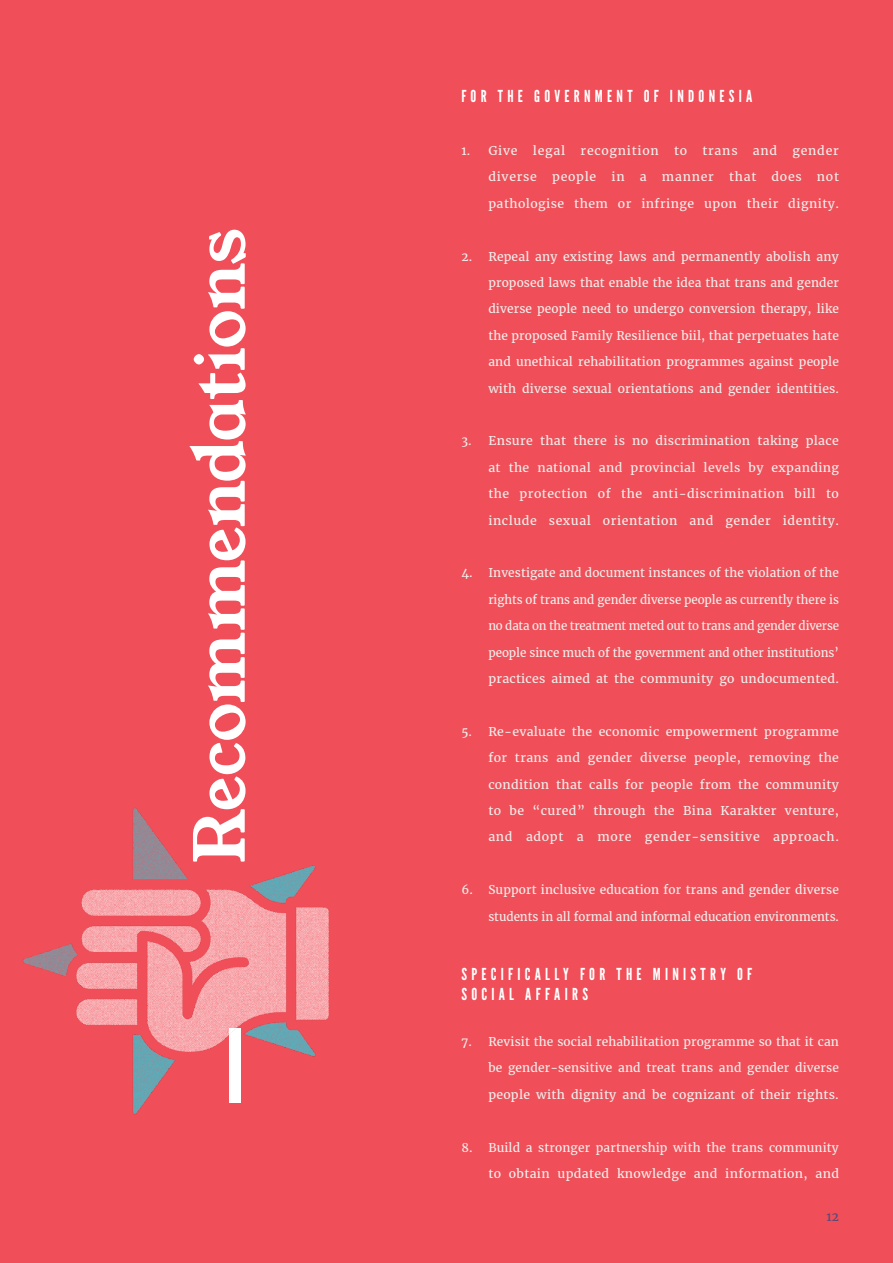
<style>
.page{position:relative;width:893px;height:1263px;background:#f04e58}
.page>*{position:absolute;margin:0;border:0;box-sizing:border-box;transform-origin:0 0}
.t1{font:69px "Young Serif";letter-spacing:-.02em;color:#fff}
.t2{font:16.5px/19.8px "League Gothic";letter-spacing:.26em;color:#fff}
.t3{font:12px/26.4px "Merriweather";letter-spacing:.015em;color:#efecea}
.t4{font:12px/26.4px "Merriweather";letter-spacing:-.005em;color:#efecea;text-align:right}
.t5{font:12px/26.4px "Merriweather";letter-spacing:.045em;color:#efecea}
.t6{font:12px "Merriweather";letter-spacing:-.02em;color:#efecea}
.t7{font:12px "Merriweather";letter-spacing:.035em;color:#efecea}
.t8{font:12px "Merriweather";letter-spacing:.05em;color:#efecea}
.t9{font:12px "Merriweather";letter-spacing:.06em;color:#efecea}
.t10{font:12px "Merriweather";color:#594976}
</style>
<div class="page">
<img style="left:23px;top:808px;width:306px;height:307px">
<h1 class="t1" style="left:173px;top:864px;width:637px;rotate:-90deg">Recommendations</h1>
<h2 class="t2" style="left:461px;top:86px;width:292px">FOR THE GOVERNMENT OF INDONESIA</h2>
<p class="t3" style="left:461px;top:137px;width:58px">1. Give</p>
<p class="t3" style="left:533px;top:137px;width:34px">legal</p>
<p class="t9" style="left:581px;top:143px;width:80px">recognition</p>
<p class="t3" style="left:674px;top:137px;width:15px">to</p>
<p class="t3" style="left:702px;top:137px;width:37px">trans</p>
<p class="t3" style="left:753px;top:137px;width:26px">and</p>
<p class="t3" style="left:792px;top:137px;width:48px">gender</p>
<p class="t9" style="left:488px;top:169px;width:50px">diverse</p>
<p class="t3" style="left:552px;top:164px;width:46px">people</p>
<p class="t3" style="left:611px;top:164px;width:15px">in</p>
<p class="t3" style="left:640px;top:164px;width:8px">a</p>
<p class="t3" style="left:662px;top:164px;width:53px">manner</p>
<p class="t3" style="left:729px;top:164px;width:29px">that</p>
<p class="t3" style="left:771px;top:164px;width:32px">does</p>
<p class="t3" style="left:817px;top:164px;width:24px">not</p>
<p class="t7" style="left:488px;top:195px;width:352px">pathologise them or infringe upon their dignity.</p>
<p class="t3" style="left:461px;top:243px;width:379px">2. Repeal any existing laws and permanently abolish any</p>
<p class="t3" style="left:488px;top:269px;width:352px">proposed laws that enable the idea that trans and gender diverse people need to undergo conversion therapy, like</p>
<p class="t3" style="left:488px;top:322px;width:352px;text-align:justify">the proposed Family Resilience biil, that perpetuates hate and unethical rehabilitation programmes against people with diverse sexual orientations and gender identities.</p>
<p class="t3" style="left:461px;top:428px;width:379px;text-align:right">3. Ensure that there is no discrimination taking place at the national and provincial levels by expanding</p>
<p class="t5" style="left:488px;top:480px;width:352px">the protection of the anti-discrimination bill to include sexual orientation and gender identity.</p>
<p class="t3" style="left:461px;top:560px;width:379px">4. Investigate and document instances of the violation of the</p>
<p class="t4" style="left:488px;top:586px;width:352px">rights of trans and gender diverse people as currently there is</p>
<p class="t6" style="left:488px;top:618px;width:352px">no data on the treatment meted out to trans and gender diverse</p>
<p class="t4" style="left:488px;top:639px;width:352px">people since much of the government and other institutions’</p>
<p class="t3" style="left:488px;top:665px;width:352px">practices aimed at the community go undocumented.</p>
<p class="t3" style="left:461px;top:718px;width:379px">5. Re-evaluate the economic empowerment programme</p>
<p class="t3" style="left:488px;top:744px;width:352px">for trans and gender diverse people, removing the</p>
<p class="t3" style="left:488px;top:771px;width:352px">condition that calls for people from the community to be “cured” through the Bina Karakter venture,</p>
<p class="t8" style="left:488px;top:829px;width:352px">and adopt a more gender-sensitive approach.</p>
<p class="t4" style="left:461px;top:876px;width:379px">6. Support inclusive education for trans and gender diverse students in all formal and informal education environments.</p>
<h2 class="t2" style="left:461px;top:964px;width:292px">SPECIFICALLY FOR THE MINISTRY OF<br>SOCIAL AFFAIRS</h2>
<p class="t3" style="left:461px;top:1028px;width:379px">7. Revisit the social rehabilitation programme so that it can</p>
<p class="t3" style="left:488px;top:1055px;width:352px">be gender-sensitive and treat trans and gender diverse people with dignity and be cognizant of their rights.</p>
<p class="t3" style="left:461px;top:1134px;width:379px">8. Build a stronger partnership with the trans community</p>
<p class="t3" style="left:488px;top:1160px;width:352px">to obtain updated knowledge and information, and</p>
<p class="t10" style="left:826px;top:1208px;width:14px">12</p>
</div>
